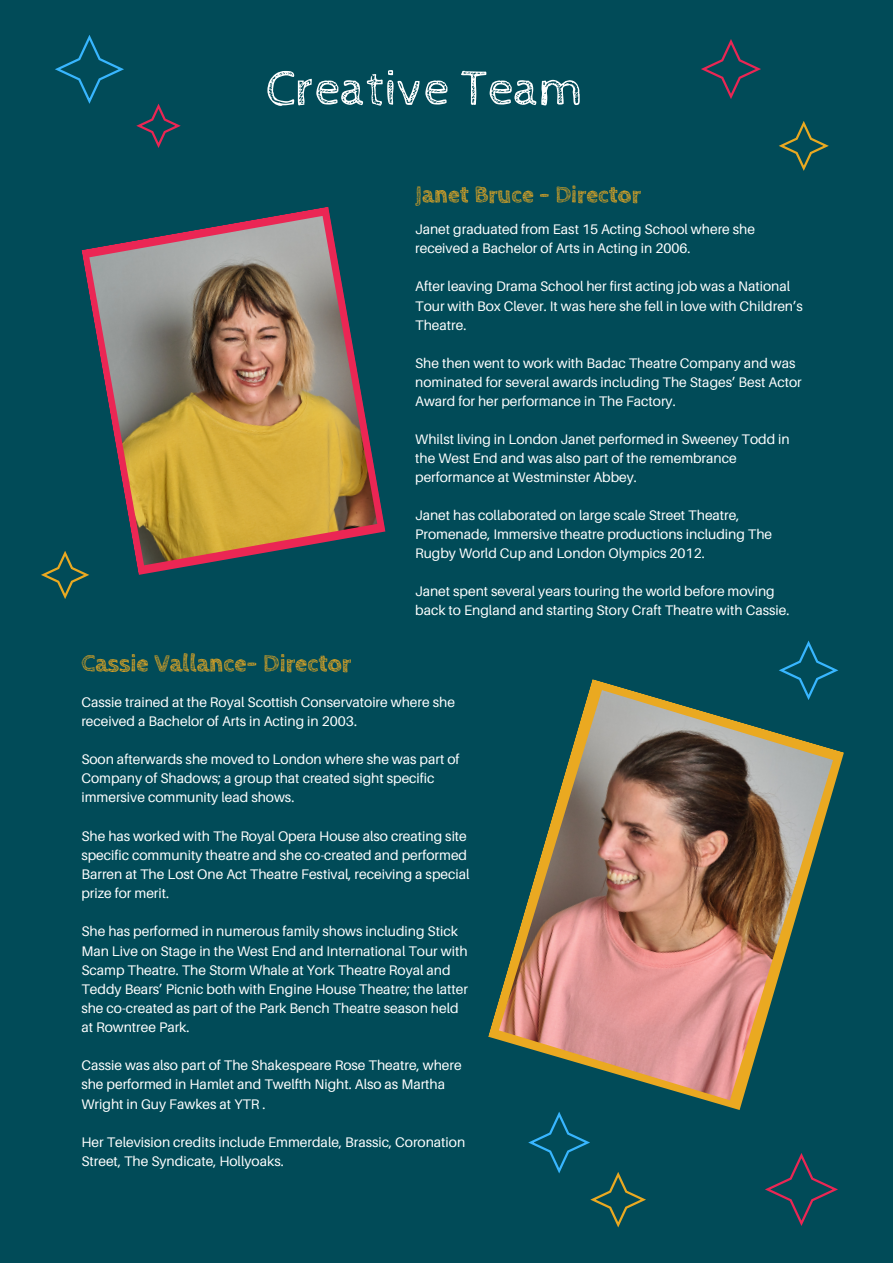
<style>
.page{position:relative;width:893px;height:1263px;background:#014b58}
.page>*{position:absolute;margin:0;border:0;box-sizing:border-box;transform-origin:0 0}
.t1{font:51px "Cabin Sketch";color:#fff}
.t2{font:700 24.75px "Cabin Sketch";color:#eaa921}
.t3{font:700 24px "Cabin Sketch";color:#eaa921}
.t4{font:13.88px/19.1px "Aileron";color:#fff}
</style>
<div class="page">
<svg style="left:81px;top:207px;width:304px;height:368px"></svg>
<img style="left:89px;top:216px;width:288px;height:349px">
<svg style="left:488px;top:679px;width:356px;height:431px"></svg>
<img style="left:499px;top:690px;width:334px;height:410px">
<svg style="left:528px;top:1112px;width:118px;height:115px"></svg>
<svg style="left:765px;top:1153px;width:73px;height:73px"></svg>
<svg style="left:41px;top:551px;width:48px;height:48px"></svg>
<svg style="left:778px;top:640px;width:60px;height:60px"></svg>
<svg style="left:136px;top:104px;width:45px;height:44px"></svg>
<svg style="left:55px;top:35px;width:69px;height:69px"></svg>
<svg style="left:779px;top:121px;width:50px;height:50px"></svg>
<svg style="left:701px;top:39px;width:60px;height:60px"></svg>
<h1 class="t1" style="left:266px;top:60px;width:319px">Creative Team</h1>
<h3 class="t3" style="left:415px;top:181px;width:227px">Janet Bruce - Director</h3>
<p class="t4" style="left:415px;top:220px;width:341px">Janet graduated from East 15 Acting School where she received a Bachelor of Arts in Acting in 2006.</p>
<p class="t4" style="left:415px;top:277px;width:389px">After leaving Drama School her first acting job was a National<br>Tour with Box Clever. It was here she fell in love with Children’s<br>Theatre.</p>
<p class="t4" style="left:415px;top:353px;width:388px">She then went to work with Badac Theatre Company and was nominated for several awards including The Stages’ Best Actor<br>Award for her performance in The Factory.</p>
<p class="t4" style="left:415px;top:429px;width:376px">Whilst living in London Janet performed in Sweeney Todd in the West End and was also part of the remembrance performance at Westminster Abbey.</p>
<p class="t4" style="left:415px;top:505px;width:358px">Janet has collaborated on large scale Street Theatre,<br>Promenade, Immersive theatre productions including The<br>Rugby World Cup and London Olympics 2012.</p>
<p class="t4" style="left:415px;top:582px;width:376px">Janet spent several years touring the world before moving back to England and starting Story Craft Theatre with Cassie.</p>
<h2 class="t2" style="left:81px;top:649px;width:271px">Cassie Vallance- Director</h2>
<p class="t4" style="left:81px;top:692px;width:375px">Cassie trained at the Royal Scottish Conservatoire where she received a Bachelor of Arts in Acting in 2003.</p>
<p class="t4" style="left:81px;top:749px;width:379px">Soon afterwards she moved to London where she was part of<br>Company of Shadows; a group that created sight specific immersive community lead shows.</p>
<p class="t4" style="left:81px;top:826px;width:390px">She has worked with The Royal Opera House also creating site specific community theatre and she co-created and performed Barren at The Lost One Act Theatre Festival, receiving a special prize for merit.</p>
<p class="t4" style="left:81px;top:922px;width:388px">She has performed in numerous family shows including Stick Man Live on Stage in the West End and International Tour with Scamp Theatre. The Storm Whale at York Theatre Royal and Teddy Bears’ Picnic both with Engine House Theatre; the latter she co-created as part of the Park Bench Theatre season held at Rowntree Park.</p>
<p class="t4" style="left:81px;top:1055px;width:382px">Cassie was also part of The Shakespeare Rose Theatre, where she performed in Hamlet and Twelfth Night. Also as Martha<br>Wright in Guy Fawkes at YTR .</p>
<p class="t4" style="left:81px;top:1132px;width:385px">Her Television credits include Emmerdale, Brassic, Coronation<br>Street, The Syndicate, Hollyoaks.</p>
</div>
